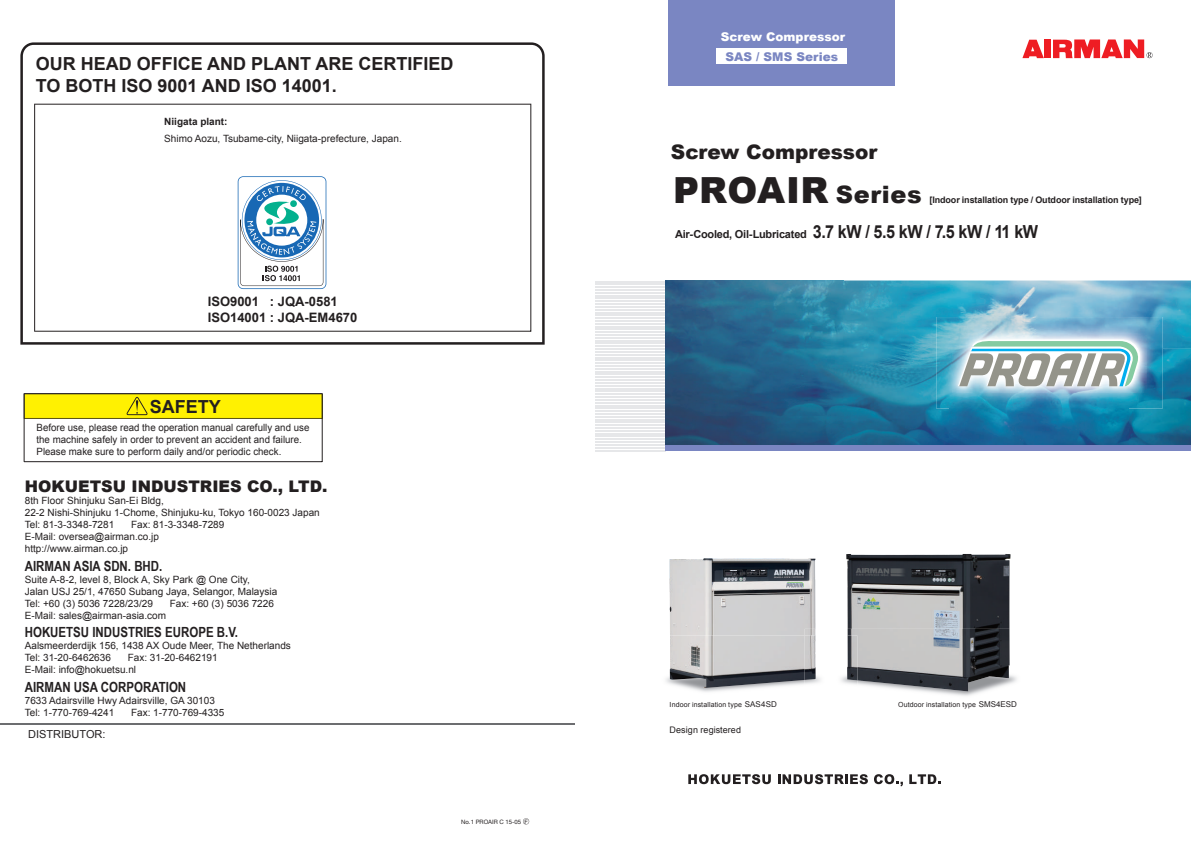
<style>
.page{position:relative;width:1191px;height:842px;background:#fff}
.page>*{position:absolute;margin:0;border:0;box-sizing:border-box;transform-origin:0 0}
.t1{font:900 36px "Arial";letter-spacing:.01em;color:#231f20}
.t2{font:900 20px "Arial";color:#231f20}
.t3{font:700 18px/21.6px "Arial";color:#231f20}
.t4{font:700 18px "Arial";color:#231f20;scale:.9 1}
.t5{font:900 16px "Arial";color:#231f20}
.t6{font:700 14px "Arial Narrow";color:#231f20}
.t7{font:700 13px/15.6px "Arial";color:#231f20}
.t8{font:900 12px "Arial";letter-spacing:.005em;color:#fff}
.t9{font:900 12px "Arial";letter-spacing:.005em;color:#7a86c2}
.t10{font:700 11px "Arial";letter-spacing:-.02em;color:#231f20}
.t11{font:11px "Arial";color:#231f20}
.t12{font:10px/12px "Arial";color:#231f20}
.t13{font:700 10px "Arial";color:#231f20}
.t14{font:700 9px "Arial";letter-spacing:-.01em;color:#231f20}
.t15{font:9px "Arial";letter-spacing:.005em;color:#231f20}
.t16{font:7px "Arial";letter-spacing:.015em;color:#231f20}
.t17{font:6px "Helvetica Neue";color:#231f20}
.s1{font-size:24px}
.s2{font-size:8px}
</style>
<div class="page">
<div style="left:668px;top:0;width:227px;height:86px;background:#7a86c2"></div>
<div style="left:1044px;top:40px;width:7px;height:18px;background:#ee1d23"></div>
<svg style="left:1022px;top:40px;width:21px;height:18px"></svg>
<svg style="left:1053px;top:39px;width:99px;height:19px"></svg>
<hr style="left:595px;top:281px;width:70px;height:1px;background:#e6e7e9">
<hr style="left:595px;top:284px;width:70px;height:1px;background:#e6e7e9">
<hr style="left:595px;top:286px;width:70px;height:2px;background:#e6e7e9">
<hr style="left:595px;top:289px;width:70px;height:2px;background:#e6e7e9">
<hr style="left:595px;top:292px;width:70px;height:1px;background:#e6e7e9">
<hr style="left:595px;top:295px;width:70px;height:1px;background:#e6e7e9">
<hr style="left:595px;top:298px;width:70px;height:1px;background:#e6e7e9">
<hr style="left:595px;top:301px;width:70px;height:1px;background:#e6e7e9">
<hr style="left:595px;top:303px;width:70px;height:2px;background:#e6e7e9">
<hr style="left:595px;top:306px;width:70px;height:2px;background:#e6e7e9">
<hr style="left:595px;top:309px;width:70px;height:1px;background:#e6e7e9">
<hr style="left:595px;top:312px;width:70px;height:1px;background:#e6e7e9">
<hr style="left:595px;top:315px;width:70px;height:1px;background:#e6e7e9">
<hr style="left:595px;top:317px;width:70px;height:2px;background:#e6e7e9">
<hr style="left:595px;top:320px;width:70px;height:2px;background:#e6e7e9">
<hr style="left:595px;top:323px;width:70px;height:1px;background:#e6e7e9">
<hr style="left:595px;top:326px;width:70px;height:1px;background:#e6e7e9">
<hr style="left:595px;top:329px;width:70px;height:1px;background:#e6e7e9">
<hr style="left:595px;top:331px;width:70px;height:2px;background:#e6e7e9">
<hr style="left:595px;top:334px;width:70px;height:2px;background:#e6e7e9">
<hr style="left:595px;top:337px;width:70px;height:2px;background:#e6e7e9">
<hr style="left:595px;top:340px;width:70px;height:1px;background:#e6e7e9">
<hr style="left:595px;top:343px;width:70px;height:1px;background:#e6e7e9">
<hr style="left:595px;top:346px;width:70px;height:1px;background:#e6e7e9">
<hr style="left:595px;top:348px;width:70px;height:2px;background:#e6e7e9">
<hr style="left:595px;top:351px;width:70px;height:2px;background:#e6e7e9">
<hr style="left:595px;top:354px;width:70px;height:1px;background:#e6e7e9">
<hr style="left:595px;top:357px;width:70px;height:1px;background:#e6e7e9">
<hr style="left:595px;top:360px;width:70px;height:1px;background:#e6e7e9">
<hr style="left:595px;top:362px;width:70px;height:2px;background:#e6e7e9">
<hr style="left:595px;top:365px;width:70px;height:2px;background:#e6e7e9">
<hr style="left:595px;top:368px;width:70px;height:1px;background:#e6e7e9">
<hr style="left:595px;top:371px;width:70px;height:1px;background:#e6e7e9">
<hr style="left:595px;top:374px;width:70px;height:1px;background:#e6e7e9">
<hr style="left:595px;top:377px;width:70px;height:1px;background:#e6e7e9">
<hr style="left:595px;top:379px;width:70px;height:2px;background:#e6e7e9">
<hr style="left:595px;top:382px;width:70px;height:2px;background:#e6e7e9">
<hr style="left:595px;top:385px;width:70px;height:1px;background:#e6e7e9">
<hr style="left:595px;top:388px;width:70px;height:1px;background:#e6e7e9">
<hr style="left:595px;top:391px;width:70px;height:1px;background:#e6e7e9">
<hr style="left:595px;top:393px;width:70px;height:2px;background:#e6e7e9">
<hr style="left:595px;top:396px;width:70px;height:2px;background:#e6e7e9">
<hr style="left:595px;top:399px;width:70px;height:2px;background:#e6e7e9">
<hr style="left:595px;top:402px;width:70px;height:1px;background:#e6e7e9">
<hr style="left:595px;top:405px;width:70px;height:1px;background:#e6e7e9">
<hr style="left:595px;top:408px;width:70px;height:1px;background:#e6e7e9">
<hr style="left:595px;top:410px;width:70px;height:2px;background:#e6e7e9">
<hr style="left:595px;top:413px;width:70px;height:2px;background:#e6e7e9">
<hr style="left:595px;top:416px;width:70px;height:1px;background:#e6e7e9">
<hr style="left:595px;top:419px;width:70px;height:1px;background:#e6e7e9">
<hr style="left:595px;top:422px;width:70px;height:1px;background:#e6e7e9">
<hr style="left:595px;top:424px;width:70px;height:2px;background:#e6e7e9">
<hr style="left:595px;top:427px;width:70px;height:2px;background:#e6e7e9">
<hr style="left:595px;top:430px;width:70px;height:1px;background:#e6e7e9">
<hr style="left:595px;top:433px;width:70px;height:1px;background:#e6e7e9">
<hr style="left:595px;top:436px;width:70px;height:1px;background:#e6e7e9">
<hr style="left:595px;top:439px;width:70px;height:1px;background:#e6e7e9">
<hr style="left:595px;top:441px;width:70px;height:2px;background:#e6e7e9">
<hr style="left:595px;top:444px;width:70px;height:2px;background:#e6e7e9">
<hr style="left:595px;top:447px;width:70px;height:1px;background:#e6e7e9">
<hr style="left:595px;top:450px;width:70px;height:1px;background:#e6e7e9">
<img style="left:665px;top:280px;width:285px;height:165px">
<img style="left:950px;top:280px;width:241px;height:68px">
<img style="left:1128px;top:348px;width:63px;height:97px">
<img style="left:950px;top:408px;width:178px;height:37px">
<div style="left:665px;top:445px;width:526px;height:6px;background:#7a86c2"></div>
<img style="left:936px;top:317px;width:226px;height:91px">
<img style="left:952px;top:334px;width:194px;height:58px">
<svg style="left:958px;top:339px;width:184px;height:47px"></svg>
<div style="left:716px;top:48px;width:131px;height:15px;background:#fff"></div>
<svg style="left:688px;top:774px;width:83px;height:10px"></svg>
<svg style="left:778px;top:774px;width:90px;height:10px"></svg>
<svg style="left:874px;top:774px;width:29px;height:12px"></svg>
<svg style="left:909px;top:774px;width:31px;height:10px"></svg>
<svg style="left:20px;top:42px;width:524px;height:303px"></svg>
<hr style="left:0;top:724px;width:574px;height:1px;background:#6c6d70">
<svg style="left:24px;top:393px;width:299px;height:69px"></svg>
<img style="left:666px;top:669px;width:87px;height:23px">
<img style="left:804px;top:629px;width:213px;height:67px">
<img style="left:846px;top:554px;width:164px;height:137px">
<img style="left:847px;top:635px;width:10px;height:45px">
<img style="left:669px;top:558px;width:146px;height:77px">
<img style="left:670px;top:635px;width:134px;height:53px">
<svg style="left:804px;top:629px;width:11px;height:6px"></svg>
<img style="left:804px;top:635px;width:11px;height:45px">
<svg style="left:523px;top:818px;width:6px;height:6px"></svg>
<h3 class="t3" style="left:36px;top:54px;width:419px">OUR HEAD OFFICE AND PLANT ARE CERTIFIED<br>TO BOTH ISO 9001 AND ISO 14001.</h3>
<p class="t13" style="left:164px;top:115px;width:65px">Niigata plant:</p>
<p class="t12" style="left:164px;top:133px;width:239px">Shimo Aozu, Tsubame-city, Niigata-prefecture, Japan.</p>
<h3 class="t7" style="left:208px;top:294px;width:151px">ISO9001 : JQA-0581<br>ISO14001 : JQA-EM4670</h3>
<h3 class="t3" style="left:150px;top:397px;width:73px">SAFETY</h3>
<p class="t12" style="left:37px;top:422px;width:274px">Before use, please read the operation manual carefully and use the machine safely in order to prevent an accident and failure.<br>Please make sure to perform daily and/or periodic check.</p>
<h3 class="t5" style="left:25px;top:474px;width:304px">HOKUETSU INDUSTRIES CO., LTD.</h3>
<p class="t12" style="left:25px;top:494px;width:296px">8th Floor Shinjuku San-Ei Bldg,<br>22-2 Nishi-Shinjuku 1-Chome, Shinjuku-ku, Tokyo 160-0023 Japan<br>Tel: 81-3-3348-7281</p>
<p class="t12" style="left:25px;top:518px;width:201px;text-indent:106px">Fax: 81-3-3348-7289<br>E-Mail: oversea@airman.co.jp http://www.airman.co.jp</p>
<h3 class="t6" style="left:25px;top:555px;width:139px">AIRMAN ASIA SDN. BHD.</h3>
<p class="t12" style="left:25px;top:573px;width:254px">Suite A-8-2, level 8, Block A, Sky Park @ One City,<br>Jalan USJ 25/1, 47650 Subang Jaya, Selangor, Malaysia<br>Tel: +60 (3) 5036 7228/23/29</p>
<p class="t12" style="left:170px;top:597px;width:106px">Fax: +60 (3) 5036 7226</p>
<p class="t12" style="left:25px;top:609px;width:143px">E-Mail: sales@airman-asia.com</p>
<h3 class="t6" style="left:25px;top:622px;width:215px">HOKUETSU INDUSTRIES EUROPE B.V.</h3>
<p class="t12" style="left:25px;top:640px;width:268px">Aalsmeerderdijk 156, 1438 AX Oude Meer, The Netherlands<br>Tel: 31-20-6462636</p>
<p class="t12" style="left:25px;top:652px;width:194px;text-indent:103px">Fax: 31-20-6462191<br>E-Mail: info@hokuetsu.nl</p>
<h3 class="t6" style="left:25px;top:677px;width:163px">AIRMAN USA CORPORATION</h3>
<p class="t12" style="left:25px;top:695px;width:192px">7633 Adairsville Hwy Adairsville, GA 30103<br>Tel: 1-770-769-4241</p>
<p class="t12" style="left:131px;top:707px;width:95px">Fax: 1-770-769-4335</p>
<p class="t11" style="left:28px;top:727px;width:79px">DISTRIBUTOR:</p>
<p class="t17" style="left:461px;top:818px;width:68px">No.1 PROAIR C 15-05 F</p>
<p class="t8" style="left:721px;top:28px;width:126px">Screw Compressor</p>
<p class="t9" style="left:725px;top:48px;width:114px">SAS / SMS Series</p>
<h2 class="t2" style="left:671px;top:138px;width:208px">Screw Compressor</h2>
<h1 class="t1" style="left:673px;top:164px;width:250px">PROAIR <span class="s1">Series</span></h1>
<p class="t14" style="left:929px;top:193px;width:214px">[Indoor installation type / Outdoor installation type]</p>
<h3 class="t4" style="left:813px;top:220px;width:252px">3.7 kW / 5.5 kW / 7.5 kW / 11 kW</h3>
<p class="t10" style="left:675px;top:227px;width:133px">Air-Cooled, Oil-Lubricated</p>
<p class="t16" style="left:669px;top:700px;width:109px">Indoor installation type <span class="s2">SAS4SD</span></p>
<p class="t16" style="left:898px;top:699px;width:120px">Outdoor installation type <span class="s2">SMS4ESD</span></p>
<p class="t15" style="left:669px;top:724px;width:73px">Design registered</p>
</div>
